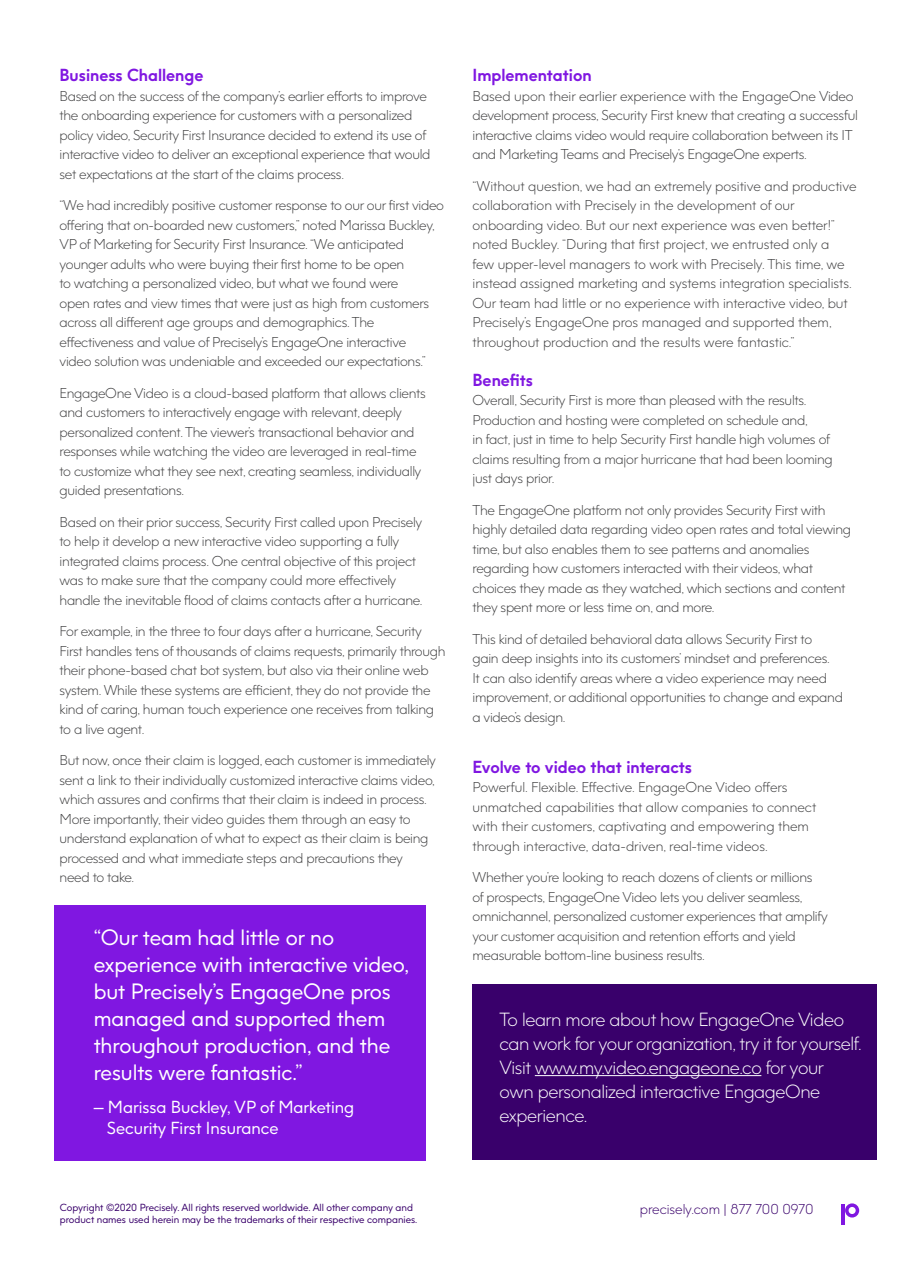
<style>
.page{position:relative;width:918px;height:1263px;background:#fff}
.page>*{position:absolute;margin:0;border:0;box-sizing:border-box;transform-origin:0 0}
.Body{font:21px/27px "Precisely";color:#fff}
.t1{font:300 18px/24px "Precisely";letter-spacing:-.02em;color:#fff}
.t2{font:700 16.5px "Precisely";color:#8017e1}
.Body-2{font:16.5px/21px "Precisely";color:#fff}
.t3{font:300 13.5px/19.5px "Precisely";letter-spacing:-.02em;color:#3e3e3f}
.t4{font:300 13.5px/19.5px "Precisely";color:#3e3e3f}
.t5{font:300 13.5px "Precisely";color:#39006b}
.t6{font:9.75px "Precisely";color:#39006b}
</style>
<div class="page">
<div style="left:472px;top:984px;width:406px;height:176px;background:#39006b"></div>
<svg style="left:845px;top:1203px;width:14px;height:14px"></svg>
<hr style="left:842px;top:1204px;width:3px;height:20px;background:#8017e1">
<div style="left:54px;top:906px;width:372px;height:255px;background:#8017e1"></div>
<hr style="left:535px;top:1075px;width:226px;height:1px;background:#fff">
<p class="t2" style="left:60px;top:65px;width:145px">Business Challenge</p>
<p class="t3" style="left:60px;top:86px;width:372px">Based on the success of the company’s earlier efforts to improve the onboarding experience for customers with a personalized policy video, Security First Insurance decided to extend its use of interactive video to deliver an exceptional experience that would set expectations at the start of the claims process.</p>
<p class="t3" style="left:60px;top:196px;width:386px">“We had incredibly positive customer response to our our first video offering that on-boarded new customers,” noted Marissa Buckley, VP of Marketing for Security First Insurance. “We anticipated younger adults who were buying their first home to be open<br>to watching a personalized video, but what we found were<br>open rates and view times that were just as high from customers across all different age groups and demographics. The effectiveness and value of Precisely’s EngageOne interactive<br>video solution was undeniable and exceeded our expectations.”</p>
<p class="t3" style="left:60px;top:383px;width:368px">EngageOne Video is a cloud-based platform that allows clients and customers to interactively engage with relevant, deeply personalized content. The viewer’s transactional behavior and responses while watching the video are leveraged in real-time to customize what they see next, creating seamless, individually guided presentations.</p>
<p class="t3" style="left:60px;top:512px;width:365px">Based on their prior success, Security First called upon Precisely to help it develop a new interactive video supporting a fully integrated claims process. One central objective of this project was to make sure that the company could more effectively handle the inevitable flood of claims contacts after a hurricane.</p>
<p class="t3" style="left:60px;top:622px;width:388px">For example, in the three to four days after a hurricane, Security First handles tens of thousands of claims requests, primarily through their phone-based chat bot system, but also via their online web system. While these systems are efficient, they do not provide the kind of caring, human touch experience one receives from talking to a live agent.</p>
<p class="t3" style="left:60px;top:751px;width:378px">But now, once their claim is logged, each customer is immediately sent a link to their individually customized interactive claims video, which assures and confirms that their claim is indeed in process.<br>More importantly, their video guides them through an easy to understand explanation of what to expect as their claim is being processed and what immediate steps and precautions they need to take.</p>
<p class="Body" style="left:94px;top:923px;width:317px">“Our team had little or no experience with interactive video, but Precisely’s EngageOne pros managed and supported them throughout production, and the results were fantastic.”</p>
<p class="Body-2" style="left:107px;top:1096px;width:249px;text-indent:-13px">— Marissa Buckley, VP of Marketing<br>Security First Insurance</p>
<p class="t2" style="left:472px;top:65px;width:121px">Implementation</p>
<p class="t3" style="left:472px;top:86px;width:387px">Based upon their earlier experience with the EngageOne Video development process, Security First knew that creating a successful interactive claims video would require collaboration between its IT and Marketing Teams and Precisely’s EngageOne experts.</p>
<p class="t4" style="left:472px;top:176px;width:386px">“Without question, we had an extremely positive and productive collaboration with Precisely in the development of our onboarding video. But our next experience was even better!” noted Buckley. “During that first project, we entrusted only a<br>few upper-level managers to work with Precisely. This time, we instead assigned marketing and systems integration specialists.<br>Our team had little or no experience with interactive video, but Precisely’s EngageOne pros managed and supported them, throughout production and the results were fantastic.”</p>
<p class="t2" style="left:472px;top:369px;width:62px">Benefits</p>
<p class="t3" style="left:472px;top:391px;width:362px">Overall, Security First is more than pleased with the results.<br>Production and hosting were completed on schedule and,<br>in fact, just in time to help Security First handle high volumes of claims resulting from a major hurricane that had been looming just days prior.</p>
<p class="t3" style="left:472px;top:500px;width:380px">The EngageOne platform not only provides Security First with highly detailed data regarding video open rates and total viewing time, but also enables them to see patterns and anomalies regarding how customers interacted with their videos, what choices they made as they watched, which sections and content they spent more or less time on, and more.</p>
<p class="t3" style="left:472px;top:629px;width:372px">This kind of detailed behavioral data allows Security First to<br>gain deep insights into its customers’ mindset and preferences.<br>It can also identify areas where a video experience may need improvement, or additional opportunities to change and expand a video’s design.</p>
<p class="t2" style="left:472px;top:756px;width:221px">Evolve to video that interacts</p>
<p class="t4" style="left:472px;top:778px;width:345px">Powerful. Flexible. Effective. EngageOne Video offers unmatched capabilities that allow companies to connect with their customers, captivating and empowering them through interactive, data-driven, real-time videos.</p>
<p class="t3" style="left:472px;top:868px;width:357px">Whether you’re looking to reach dozens of clients or millions<br>of prospects, EngageOne Video lets you deliver seamless, omnichannel, personalized customer experiences that amplify your customer acquisition and retention efforts and yield measurable bottom-line business results.</p>
<p class="t1" style="left:500px;top:1007px;width:364px">To learn more about how EngageOne Video can work for your organization, try it for yourself.<br>Visit www.my.video.engageone.co for your own personalized interactive EngageOne experience.</p>
<p class="t6" style="left:60px;top:1201px;width:355px">Copyright ©2020 Precisely. All rights reserved worldwide. All other company and</p>
<p class="t5" style="left:640px;top:1201px;width:175px">precisely.com | 877 700 0970</p>
<p class="t6" style="left:60px;top:1213px;width:359px">product names used herein may be the trademarks of their respective companies.</p>
</div>
